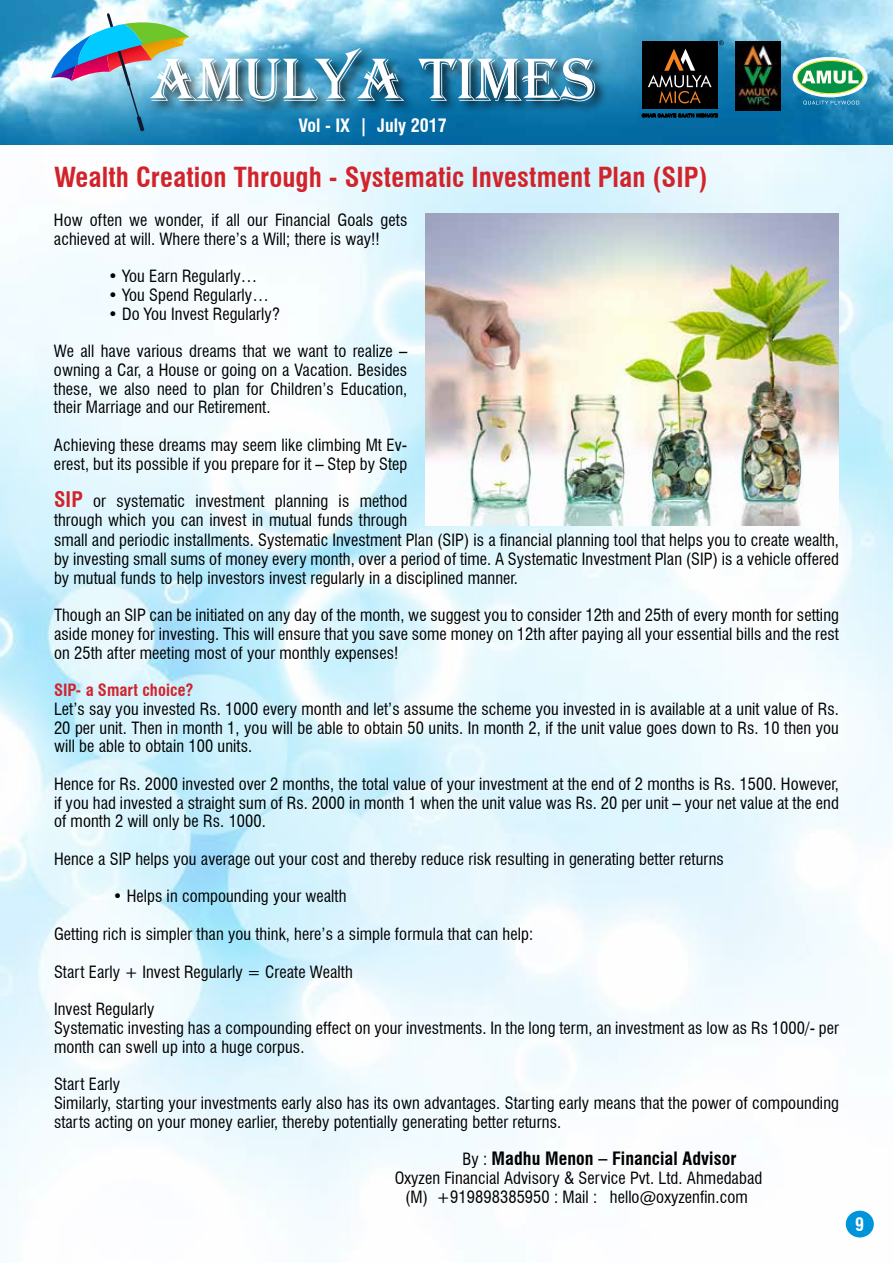
<style>
.page{position:relative;width:893px;height:1263px;background:#fff}
.page>*{position:absolute;margin:0;border:0;box-sizing:border-box;transform-origin:0 0}
.t1{font:63px "Algerian";color:#fff}
.t2{font:700 condensed 27px "Swiss 721 BT";letter-spacing:.005em;color:#d2232a}
.t3{font:700 condensed 18px "Swiss 721 BT";letter-spacing:.005em;color:#000}
.t4{font:700 condensed 18px "Swiss 721 BT";color:#fff}
.t5{font:condensed 16.5px/18.8px "Swiss 721 BT";letter-spacing:.005em;color:#000;text-align:justify}
.t6{font:700 condensed 16.5px "Swiss 721 BT";letter-spacing:.005em;color:#d2232a}
.s1{font-weight:700;font-size:21px;color:#d2232a}
.s2{font-weight:400;font-size:16.5px}
</style>
<div class="page">
<img style="left:0;top:145px;width:893px;height:1093px">
<img style="left:1px;top:0;width:892px;height:145px">
<hr style="left:0;top:0;width:1px;height:145px;background:#0095da">
<div style="left:149px;top:47px;width:460px;height:68px;background:#000;opacity:.75"></div>
<img style="left:736px;top:41px;width:45px;height:69px">
<svg style="left:793px;top:57px;width:74px;height:40px"></svg>
<div style="left:793px;top:57px;width:74px;height:40px;border:1px solid #fff;border-radius:50%"></div>
<svg style="left:797px;top:60px;width:66px;height:34px"></svg>
<div style="left:797px;top:60px;width:67px;height:34px;border:1px solid #f8ee4d;border-radius:50%"></div>
<svg style="left:803px;top:101px;width:56px;height:4px"></svg>
<svg style="left:802px;top:69px;width:56px;height:15px"></svg>
<div style="left:642px;top:42px;width:76px;height:67px;background:#000"></div>
<svg style="left:648px;top:49px;width:64px;height:55px"></svg>
<svg style="left:642px;top:114px;width:76px;height:3px"></svg>
<svg style="left:719px;top:41px;width:5px;height:4px"></svg>
<img style="left:51px;top:13px;width:138px;height:118px">
<div style="left:846px;top:1211px;width:28px;height:26px;background:#0095da;border-radius:50%"></div>
<img style="left:425px;top:213px;width:414px;height:312px">
<h1 class="t1" style="left:149px;top:45px;width:448px">AMULYA TIMES</h1>
<p class="t4" style="left:299px;top:114px;width:150px">Vol - IX | July 2017</p>
<h2 class="t2" style="left:54px;top:161px;width:655px">Wealth Creation Through - Systematic Investment Plan (SIP)</h2>
<p class="t5" style="left:54px;top:210px;width:355px">How often we wonder, if all our Financial Goals gets achieved at will. Where there’s a Will; there is way!!</p>
<p class="t5" style="left:108px;top:267px;width:151px">• You Earn Regularly…</p>
<p class="t5" style="left:108px;top:285px;width:162px">• You Spend Regularly…</p>
<p class="t5" style="left:108px;top:304px;width:174px">• Do You Invest Regularly?</p>
<p class="t5" style="left:54px;top:342px;width:355px">We all have various dreams that we want to realize – owning a Car, a House or going on a Vacation. Besides these, we also need to plan for Children’s Education, their Marriage and our Retirement.</p>
<p class="t5" style="left:54px;top:435px;width:355px">Achieving these dreams may seem like climbing Mt Ev&shy;erest, but its possible if you prepare for it – Step by Step</p>
<p class="t5" style="left:54px;top:492px;width:355px"><span class="s1">SIP</span> or systematic investment planning is method through which you can invest in mutual funds through</p>
<p class="t5" style="left:54px;top:531px;width:787px">small and periodic installments. Systematic Investment Plan (SIP) is a financial planning tool that helps you to create wealth, by investing small sums of money every month, over a period of time. A Systematic Investment Plan (SIP) is a vehicle offered by mutual funds to help investors invest regularly in a disciplined manner.</p>
<p class="t5" style="left:54px;top:606px;width:786px">Though an SIP can be initiated on any day of the month, we suggest you to consider 12th and 25th of every month for setting aside money for investing. This will ensure that you save some money on 12th after paying all your essential bills and the rest on 25th after meeting most of your monthly expenses!</p>
<p class="t6" style="left:54px;top:680px;width:141px">SIP- a Smart choice?</p>
<p class="t5" style="left:54px;top:700px;width:787px">Let’s say you invested Rs. 1000 every month and let’s assume the scheme you invested in is available at a unit value of Rs.<br>20 per unit. Then in month 1, you will be able to obtain 50 units. In month 2, if the unit value goes down to Rs. 10 then you will be able to obtain 100 units.</p>
<p class="t5" style="left:54px;top:775px;width:787px">Hence for Rs. 2000 invested over 2 months, the total value of your investment at the end of 2 months is Rs. 1500. However, if you had invested a straight sum of Rs. 2000 in month 1 when the unit value was Rs. 20 per unit – your net value at the end of month 2 will only be Rs. 1000.</p>
<p class="t5" style="left:54px;top:849px;width:671px">Hence a SIP helps you average out your cost and thereby reduce risk resulting in generating better returns</p>
<p class="t5" style="left:113px;top:887px;width:235px">• Helps in compounding your wealth</p>
<p class="t5" style="left:54px;top:925px;width:481px">Getting rich is simpler than you think, here’s a simple formula that can help:</p>
<p class="t5" style="left:54px;top:962px;width:300px">Start Early + Invest Regularly = Create Wealth</p>
<p class="t5" style="left:54px;top:1000px;width:786px;text-align:left">Invest Regularly<br>Systematic investing has a compounding effect on your investments. In the long term, an investment as low as Rs 1000/- per month can swell up into a huge corpus.</p>
<p class="t5" style="left:54px;top:1074px;width:786px;text-align:left">Start Early<br>Similarly, starting your investments early also has its own advantages. Starting early means that the power of compounding starts acting on your money earlier, thereby potentially generating better returns.</p>
<p class="t3" style="left:462px;top:1148px;width:276px"><span class="s2">By :</span> Madhu Menon – Financial Advisor</p>
<p class="t5" style="left:395px;top:1168px;width:369px;text-align:center">Oxyzen Financial Advisory &amp; Service Pvt. Ltd. Ahmedabad (M) +919898385950 : Mail : hello@oxyzenfin.com</p>
<p class="t4" style="left:855px;top:1213px;width:10px">9</p>
</div>
